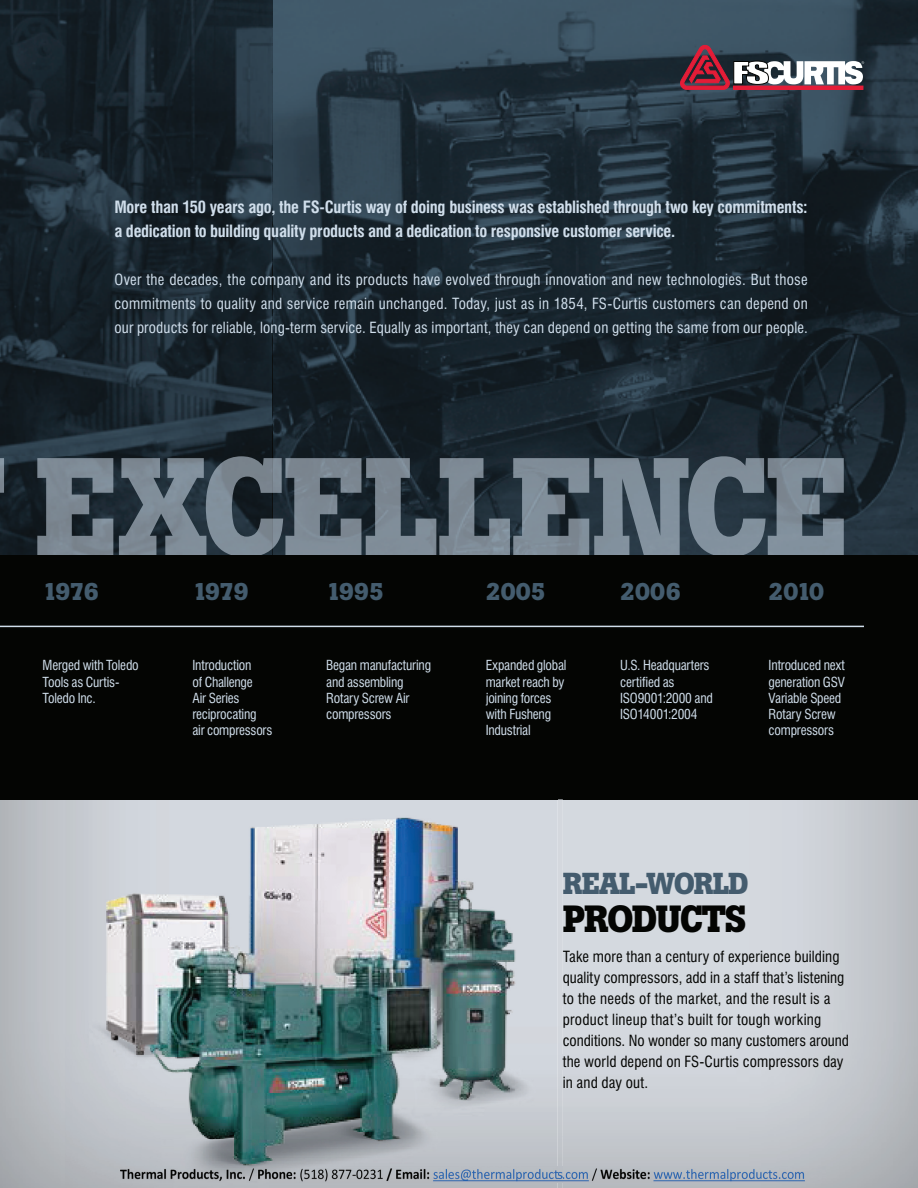
<style>
.page{position:relative;width:918px;height:1188px;background:#fff}
.page>*{position:absolute;margin:0;border:0;box-sizing:border-box;transform-origin:0 0}
.t1{font:700 37.5px "Boton";letter-spacing:-.045em;color:#040503}
.t2{font:700 30px "Boton";letter-spacing:-.03em;color:#445c6e}
.t3{font:700 24px "Boton";letter-spacing:-.01em;color:#445c6e}
.t4{font:700 condensed 16.5px/24px "Swiss 721 BT";letter-spacing:-.02em;color:#d0deeb}
.t5{font:condensed 15px/24px "Swiss 721 BT";letter-spacing:.01em;color:#d0deeb;text-align:justify}
.t6{font:condensed 15px/21px "Swiss 721 BT";letter-spacing:.01em;color:#040503}
.t7{font:condensed 13.5px/16.2px "Swiss 721 BT";letter-spacing:-.015em;color:#d0deeb}
</style>
<div class="page">
<img style="left:0;top:799px;width:51px;height:389px">
<img style="left:51px;top:799px;width:510px;height:389px">
<img style="left:561px;top:799px;width:357px;height:389px">
<div style="left:563px;top:872px;width:185px;height:22px;background:#d4d9df"></div>
<div style="left:564px;top:905px;width:182px;height:27px;background:#d4d9df"></div>
<div style="left:563px;top:950px;width:277px;height:14px;background:#d4d9df"></div>
<div style="left:563px;top:971px;width:281px;height:14px;background:#d4d9df"></div>
<div style="left:564px;top:992px;width:267px;height:14px;background:#d4d9df"></div>
<div style="left:564px;top:1013px;width:257px;height:14px;background:#d4d9df"></div>
<div style="left:563px;top:1034px;width:286px;height:14px;background:#d3d7dd"></div>
<img style="left:564px;top:1055px;width:280px;height:14px">
<img style="left:564px;top:1076px;width:84px;height:14px">
<svg style="left:0;top:0;width:918px;height:555px;background:#1f2d37"></svg>
<img style="left:0;top:456px;width:844px;height:99px">
<img style="left:272px;top:456px;width:10px;height:99px">
<div style="left:0;top:555px;width:918px;height:244px;background:#040503"></div>
<hr style="left:0;top:626px;width:864px;height:1px;background:#d0deeb">
<svg style="left:680px;top:45px;width:184px;height:45px"></svg>
<svg style="left:563px;top:992px;width:1px;height:14px"></svg>
<svg style="left:563px;top:1055px;width:1px;height:14px"></svg>
<img style="left:121px;top:1166px;width:704px;height:17px">
<p class="t4" style="left:114px;top:196px;width:695px">More than 150 years ago, the FS-Curtis way of doing business was established through two key commitments: a dedication to building quality products and a dedication to responsive customer service.</p>
<p class="t5" style="left:114px;top:268px;width:695px">Over the decades, the company and its products have evolved through innovation and new technologies. But those commitments to quality and service remain unchanged. Today, just as in 1854, FS-Curtis customers can depend on our products for reliable, long-term service. Equally as important, they can depend on getting the same from our people.</p>
<h3 class="t3" style="left:43px;top:583px;width:58px">1976</h3>
<h3 class="t3" style="left:192px;top:583px;width:58px">1979</h3>
<h3 class="t3" style="left:326px;top:583px;width:59px">1995</h3>
<h3 class="t3" style="left:486px;top:583px;width:61px">2005</h3>
<h3 class="t3" style="left:620px;top:583px;width:62px">2006</h3>
<h3 class="t3" style="left:769px;top:583px;width:57px">2010</h3>
<p class="t7" style="left:43px;top:658px;width:98px">Merged with Toledo<br>Tools as Curtis-<br>Toledo Inc.</p>
<p class="t7" style="left:192px;top:658px;width:82px">Introduction<br>of Challenge<br>Air Series reciprocating<br>air compressors</p>
<p class="t7" style="left:326px;top:658px;width:106px">Began manufacturing and assembling<br>Rotary Screw Air compressors</p>
<p class="t7" style="left:486px;top:658px;width:82px">Expanded global market reach by joining forces with Fusheng<br>Industrial</p>
<p class="t7" style="left:620px;top:658px;width:94px">U.S. Headquarters certified as<br>ISO9001:2000 and<br>ISO14001:2004</p>
<p class="t7" style="left:769px;top:658px;width:78px">Introduced next generation GSV<br>Variable Speed<br>Rotary Screw compressors</p>
<h2 class="t2" style="left:563px;top:873px;width:188px">REAL-WORLD</h2>
<h1 class="t1" style="left:563px;top:905px;width:185px">PRODUCTS</h1>
<p class="t6" style="left:563px;top:946px;width:288px">Take more than a century of experience building quality compressors, add in a staff that’s listening to the needs of the market, and the result is a product lineup that’s built for tough working conditions. No wonder so many customers around the world depend on FS-Curtis compressors day in and day out.</p>
</div>
